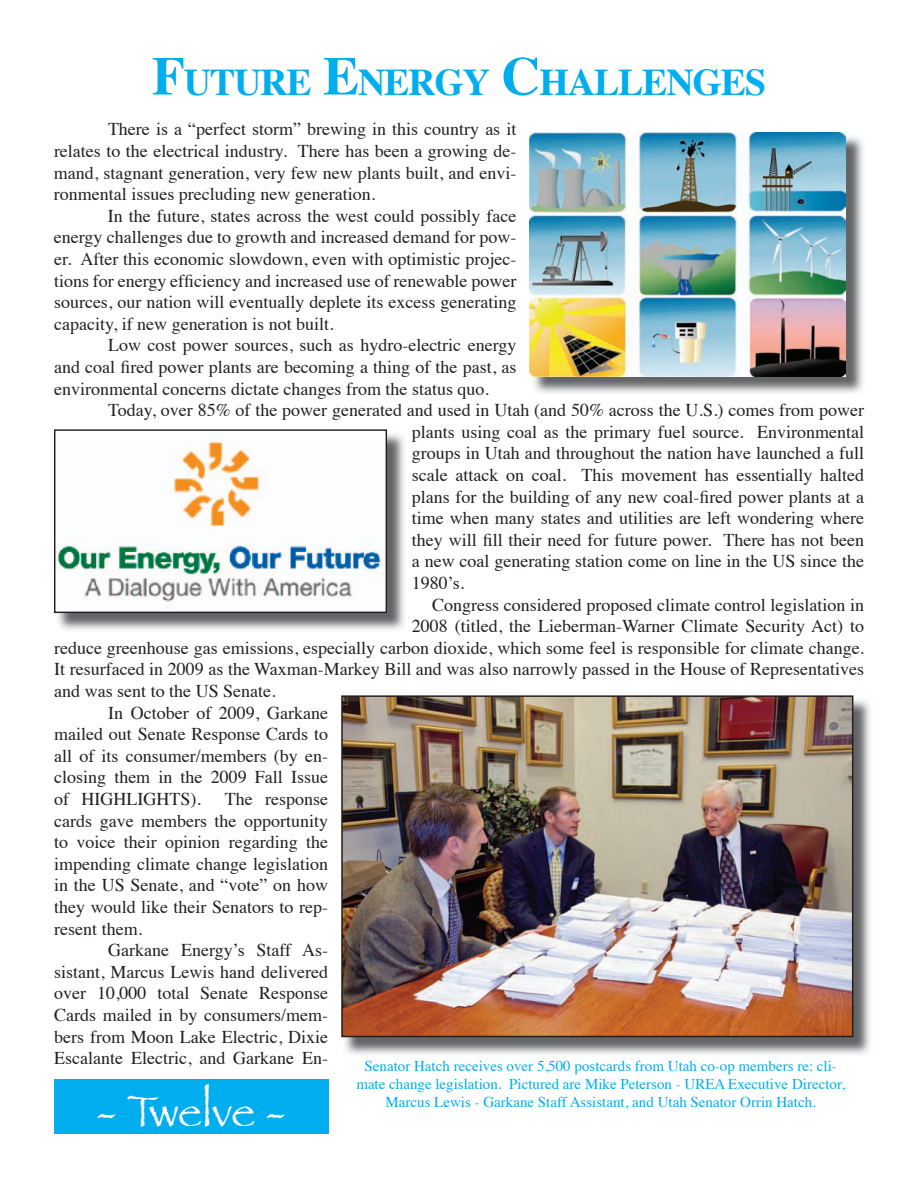
<style>
.page{position:relative;width:918px;height:1188px;background:#fff}
.page>*{position:absolute;margin:0;border:0;box-sizing:border-box;transform-origin:0 0}
.t1{font:45px "Papyrus";color:#fff}
.t2{font:700 37.8px "Times";letter-spacing:-.03em;color:#00aeef}
.t3{font:18px/21.6px "Times";color:#231f20;text-align:justify}
.t4{font:15px/18px "Times";color:#00aeef;text-align:center}
.s1{font-size:54px}
</style>
<div class="page">
<div style="left:54px;top:1079px;width:274px;height:55px;background:#00aeef"></div>
<img style="left:56px;top:432px;width:348px;height:198px">
<img style="left:56px;top:432px;width:329px;height:179px">
<div style="left:54px;top:429px;width:333px;height:184px;border:1px solid #231f20"></div>
<img style="left:532px;top:137px;width:331px;height:256px">
<img style="left:530px;top:132px;width:316px;height:244px">
<img style="left:344px;top:698px;width:527px;height:357px">
<img style="left:344px;top:698px;width:506px;height:336px">
<div style="left:341px;top:695px;width:512px;height:342px;border:2px solid #231f20"></div>
<h2 class="t2" style="left:152px;top:46px;width:616px"><span class="s1">F</span>UTURE <span class="s1">E</span>NERGY <span class="s1">C</span>HALLENGES</h2>
<p class="t3" style="left:54px;top:117px;width:464px;text-indent:54px">There is a “perfect storm” brewing in this country as it relates to the electrical industry. There has been a growing de&shy;mand, stagnant generation, very few new plants built, and envi&shy;ronmental issues precluding new generation.</p>
<p class="t3" style="left:54px;top:203px;width:464px;text-indent:54px">In the future, states across the west could possibly face energy challenges due to growth and increased demand for pow&shy;er. After this economic slowdown, even with optimistic projec&shy;tions for energy efficiency and increased use of renewable power sources, our nation will eventually deplete its excess generating capacity, if new generation is not built.</p>
<p class="t3" style="left:54px;top:333px;width:464px;text-indent:54px">Low cost power sources, such as hydro-electric energy and coal fired power plants are becoming a thing of the past, as environmental concerns dictate changes from the status quo.</p>
<p class="t3" style="left:412px;top:398px;width:454px;text-indent:-304px">Today, over 85% of the power generated and used in Utah (and 50% across the U.S.) comes from power plants using coal as the primary fuel source. Environmental groups in Utah and throughout the nation have launched a full scale attack on coal. This movement has essentially halted plans for the building of any new coal-fired power plants at a time when many states and utilities are left wondering where they will fill their need for future power. There has not been a new coal generating station come on line in the US since the 1980’s.</p>
<p class="t3" style="left:432px;top:592px;width:434px">Congress considered proposed climate control legislation in</p>
<p class="t3" style="left:412px;top:614px;width:454px">2008 (titled, the Lieberman-Warner Climate Security Act) to</p>
<p class="t3" style="left:54px;top:635px;width:812px">reduce greenhouse gas emissions, especially carbon dioxide, which some feel is responsible for climate change.</p>
<p class="t3" style="left:54px;top:657px;width:812px">It resurfaced in 2009 as the Waxman-Markey Bill and was also narrowly passed in the House of Representatives</p>
<p class="t3" style="left:54px;top:679px;width:223px">and was sent to the US Senate.</p>
<p class="t3" style="left:108px;top:700px;width:221px">In October of 2009, Garkane</p>
<p class="t3" style="left:54px;top:722px;width:275px">mailed out Senate Response Cards to</p>
<p class="t3" style="left:54px;top:743px;width:275px">all of its consumer/members (by en-</p>
<p class="t3" style="left:54px;top:765px;width:275px">closing them in the 2009 Fall Issue</p>
<p class="t3" style="left:54px;top:787px;width:148px">of HIGHLIGHTS).</p>
<p class="t3" style="left:54px;top:787px;width:275px;text-indent:171px">The response cards gave members the opportunity to voice their opinion regarding the impending climate change legislation in the US Senate, and “vote” on how they would like their Senators to rep&shy;resent them.</p>
<p class="t3" style="left:54px;top:938px;width:275px;text-indent:54px">Garkane Energy’s Staff As&shy;sistant, Marcus Lewis hand delivered over 10,000 total Senate Response Cards mailed in by consumers/mem&shy;bers from Moon Lake Electric, Dixie Escalante Electric, and Garkane En-</p>
<p class="t4" style="left:356px;top:1055px;width:490px">Senator Hatch receives over 5,500 postcards from Utah co-op members re: cli&shy;mate change legislation. Pictured are Mike Peterson - UREA Executive Director,<br>Marcus Lewis - Garkane Staff Assistant, and Utah Senator Orrin Hatch.</p>
<h1 class="t1" style="left:96px;top:1084px;width:192px">- Twelve -</h1>
</div>
